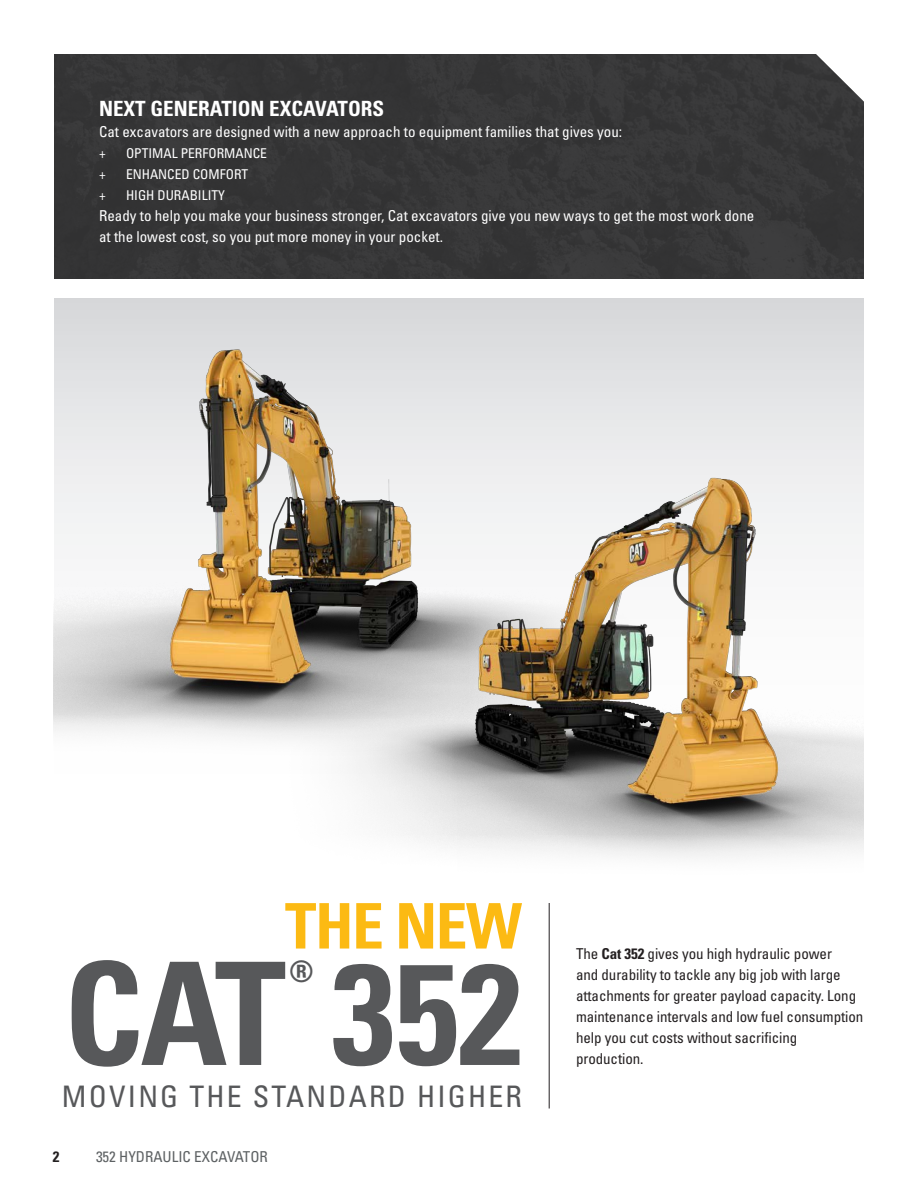
<style>
.page{position:relative;width:918px;height:1188px;background:#fff}
.page>*{position:absolute;margin:0;border:0;box-sizing:border-box;transform-origin:0 0}
.Cat_Model{font:700 condensed 142.95px "Univers LT Std";letter-spacing:-.01em;color:#57585a}
.The_New{font:700 condensed 62.85px "Univers LT Std";letter-spacing:-.02em;color:#fcba13}
.Sub_Title__spaced_ou{font:condensed 29.7px "Univers LT Std";letter-spacing:.075em;color:#57585a}
.Cat_Model-2{font:700 condensed 29.7px "Univers LT Std";color:#57585a}
.Subhead_small_white{font:700 condensed 21px "Univers LT Std";color:#fff}
.Body_copy_white{font:condensed 15px/21px "Univers LT Std";color:#fff}
.Body_copy{font:condensed 15px/21px "Univers LT Std";letter-spacing:-.005em;color:#231f20}
.t1{font:condensed 15px "Univers LT Std";color:#5d6163}
.t2{font:700 condensed 15px "Univers LT Std";color:#231f20}
.t3{font:condensed 13.5px "Univers LT Std";color:#fff}
.s1{font-weight:700}
</style>
<div class="page">
<div style="left:54px;top:54px;width:810px;height:225px;background:#353536"></div>
<div style="left:652px;top:298px;width:212px;height:114px;background:#dedfe1"></div>
<img style="left:53px;top:298px;width:599px;height:441px">
<hr style="left:549px;top:903px;width:1px;height:205px;background:#231f20">
<img style="left:270px;top:412px;width:594px;height:446px">
<p class="Subhead_small_white" style="left:99px;top:95px;width:287px">NEXT GENERATION EXCAVATORS</p>
<p class="Body_copy_white" style="left:99px;top:121px;width:525px">Cat excavators are designed with a new approach to equipment families that gives you:</p>
<p class="t3" style="left:99px;top:144px;width:8px">+</p>
<p class="t3" style="left:126px;top:144px;width:143px">OPTIMAL PERFORMANCE</p>
<p class="t3" style="left:99px;top:165px;width:8px">+</p>
<p class="t3" style="left:126px;top:165px;width:124px">ENHANCED COMFORT</p>
<p class="t3" style="left:99px;top:186px;width:8px">+</p>
<p class="t3" style="left:126px;top:186px;width:100px">HIGH DURABILITY</p>
<p class="Body_copy_white" style="left:99px;top:205px;width:657px">Ready to help you make your business stronger, Cat excavators give you new ways to get the most work done at the lowest cost, so you put more money in your pocket.</p>
<p class="The_New" style="left:285px;top:888px;width:239px">THE NEW</p>
<p class="Cat_Model-2" style="left:289px;top:953px;width:26px">®</p>
<p class="Cat_Model" style="left:64px;top:926px;width:460px">CAT 352</p>
<p class="Sub_Title__spaced_ou" style="left:62px;top:1078px;width:462px">MOVING THE STANDARD HIGHER</p>
<p class="t2" style="left:53px;top:1147px;width:8px">2</p>
<p class="t1" style="left:96px;top:1147px;width:173px">352 HYDRAULIC EXCAVATOR</p>
<p class="Body_copy" style="left:576px;top:943px;width:289px">The <span class="s1">Cat 352</span> gives you high hydraulic power<br>and durability to tackle any big job with large attachments for greater payload capacity. Long maintenance intervals and low fuel consumption help you cut costs without sacrificing</p>
<p class="Body_copy" style="left:576px;top:1048px;width:69px">production.</p>
</div>
